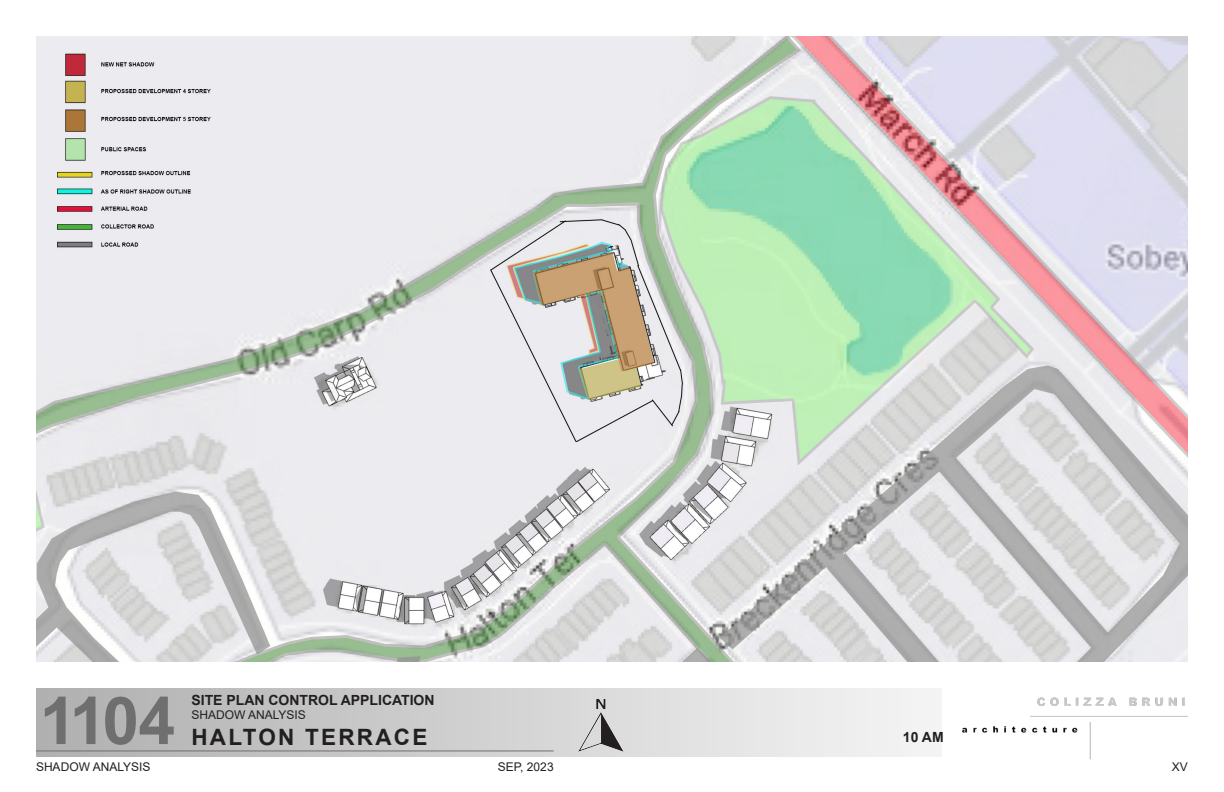
<style>
.page{position:relative;width:1224px;height:792px;background:#fff}
.page>*{position:absolute;margin:0;border:0;box-sizing:border-box;transform-origin:0 0}
.t1{font:700 66px "Arial";color:#6f6f70}
.t2{font:700 22.5px "Arial";letter-spacing:.1em;color:#231f20}
.t3{font:700 14px "Arial";color:#231f20}
.t4{font:12px "Arial";color:#231f20}
</style>
<div class="page">
<hr style="left:36px;top:751px;width:518px;height:1px;background:#6f6f70">
<img style="left:962px;top:697px;width:226px;height:63px">
<img style="left:579px;top:697px;width:47px;height:55px">
<img style="left:36px;top:36px;width:1152px;height:626px">
<h1 class="t1" style="left:40px;top:683px;width:137px">1104</h1>
<p class="t3" style="left:191px;top:692px;width:245px">SITE PLAN CONTROL APPLICATION</p>
<p class="t4" style="left:191px;top:710px;width:116px">SHADOW ANALYSIS</p>
<h2 class="t2" style="left:191px;top:724px;width:237px">HALTON TERRACE</h2>
<p class="t3" style="left:903px;top:729px;width:42px">10 AM</p>
<p class="t4" style="left:36px;top:763px;width:116px">SHADOW ANALYSIS</p>
<p class="t4" style="left:498px;top:763px;width:57px">SEP, 2023</p>
<p class="t4" style="left:1172px;top:763px;width:18px">XV</p>
</div>
